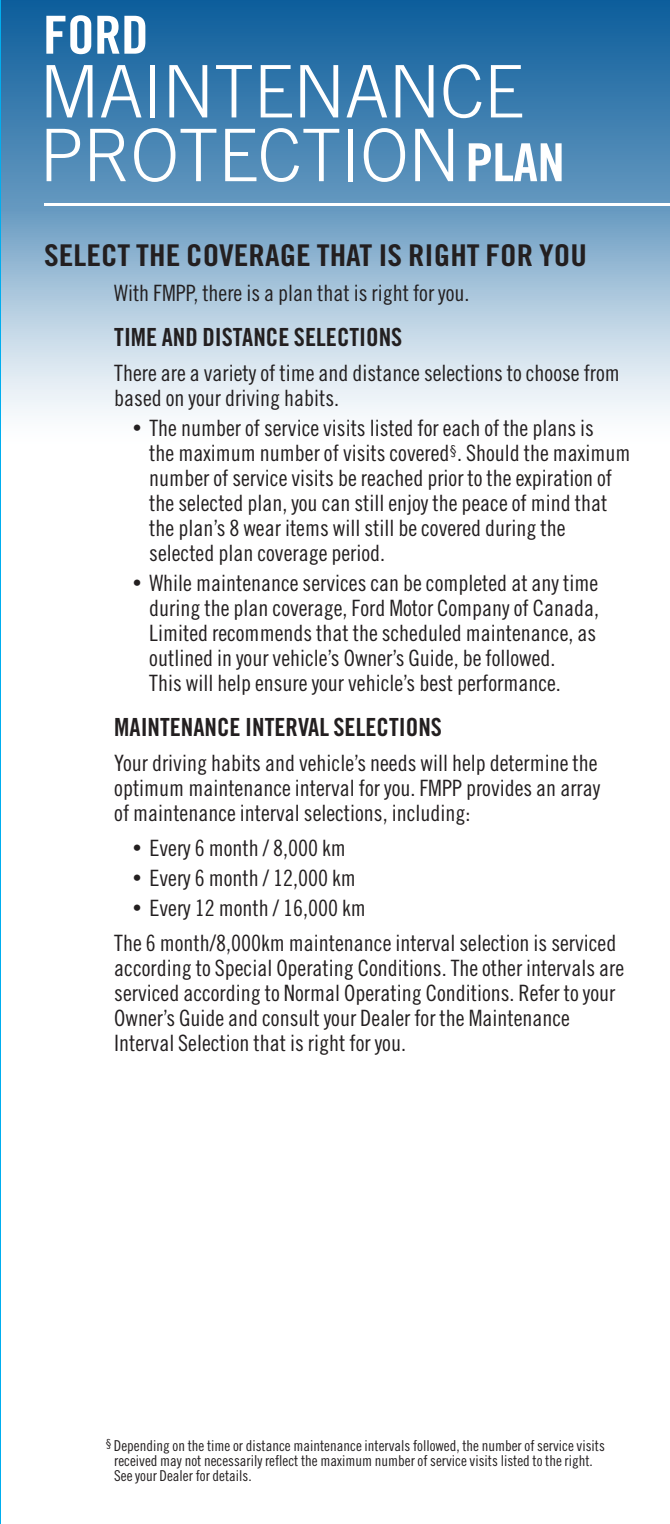
<style>
.page{position:relative;width:670px;height:1524px;background:#fff}
.page>*{position:absolute;margin:0;border:0;box-sizing:border-box;transform-origin:0 0}
.t1{font:300 72.5px/63.8px "Trade Gothic";letter-spacing:-.01em;color:#fff}
.t2{font:52.5px "Trade Gothic Bold Cond Twenty";color:#fff;scale:1.05 1}
.t3{font:30px "Trade Gothic Bold Cond Twenty";color:#231f20;scale:1.1 1}
.t4{font:25px "Trade Gothic Bold Cond Twenty";color:#231f20}
.t5{font:22.5px/25px "Trade Gothic Cond Eighteen";color:#231f20}
.t6{font:15px/15px "Trade Gothic Cond Eighteen";color:#231f20}
.s1{font-family:"Trade Gothic Bold Cond Twenty";font-weight:400;font-size:52.5px}
.s2{font-size:17.5px}
</style>
<div class="page">
<svg style="left:1px;top:0;width:668px;height:415px;background:#76a4c6"></svg>
<hr style="left:44px;top:203px;width:625px;height:3px;background:#fff">
<hr style="left:0;top:0;width:1px;height:1524px;background:#00aeef">
<h2 class="t2" style="left:43px;top:3px;width:102px">FORD</h2>
<h1 class="t1" style="left:39px;top:59px;width:527px">MAINTENANCE<br>PROTECTION<span class="s1">PLAN</span></h1>
<h3 class="t3" style="left:44px;top:237px;width:494px">SELECT THE COVERAGE THAT IS RIGHT FOR YOU</h3>
<p class="t5" style="left:114px;top:280px;width:356px">With FMPP, there is a plan that is right for you.</p>
<p class="t4" style="left:114px;top:322px;width:289px">TIME AND DISTANCE SELECTIONS</p>
<p class="t5" style="left:114px;top:360px;width:507px">There are a variety of time and distance selections to choose from based on your driving habits.</p>
<p class="t5" style="left:149px;top:415px;width:482px;text-indent:-17px"><span class="s2">•</span> The number of service visits listed for each of the plans is<br>the maximum number of visits covered<sup>§</sup>. Should the maximum number of service visits be reached prior to the expiration of the selected plan, you can still enjoy the peace of mind that the plan’s 8 wear items will still be covered during the selected plan coverage period.</p>
<p class="t5" style="left:149px;top:570px;width:451px;text-indent:-17px"><span class="s2">•</span> While maintenance services can be completed at any time during the plan coverage, Ford Motor Company of Canada, Limited recommends that the scheduled maintenance, as outlined in your vehicle’s Owner’s Guide, be followed.<br>This will help ensure your vehicle’s best performance.</p>
<p class="t4" style="left:114px;top:712px;width:329px">MAINTENANCE INTERVAL SELECTIONS</p>
<p class="t5" style="left:114px;top:750px;width:487px">Your driving habits and vehicle’s needs will help determine the optimum maintenance interval for you. FMPP provides an array of maintenance interval selections, including:</p>
<p class="t5" style="left:133px;top:835px;width:214px"><span class="s2">•</span> Every 6 month / 8,000 km</p>
<p class="t5" style="left:133px;top:865px;width:224px"><span class="s2">•</span> Every 6 month / 12,000 km</p>
<p class="t5" style="left:114px;top:890px;width:503px;line-height:35px;text-indent:18px"><span class="s2">•</span> Every 12 month / 16,000 km<br>The 6 month/8,000km maintenance interval selection is serviced</p>
<p class="t5" style="left:114px;top:955px;width:511px">according to Special Operating Conditions. The other intervals are serviced according to Normal Operating Conditions. Refer to your Owner’s Guide and consult your Dealer for the Maintenance Interval Selection that is right for you.</p>
<p class="t6" style="left:114px;top:1437px;width:492px;text-indent:-9px"><sup>§</sup> Depending on the time or distance maintenance intervals followed, the number of service visits received may not necessarily reflect the maximum number of service visits listed to the right.<br>See your Dealer for details.</p>
</div>
